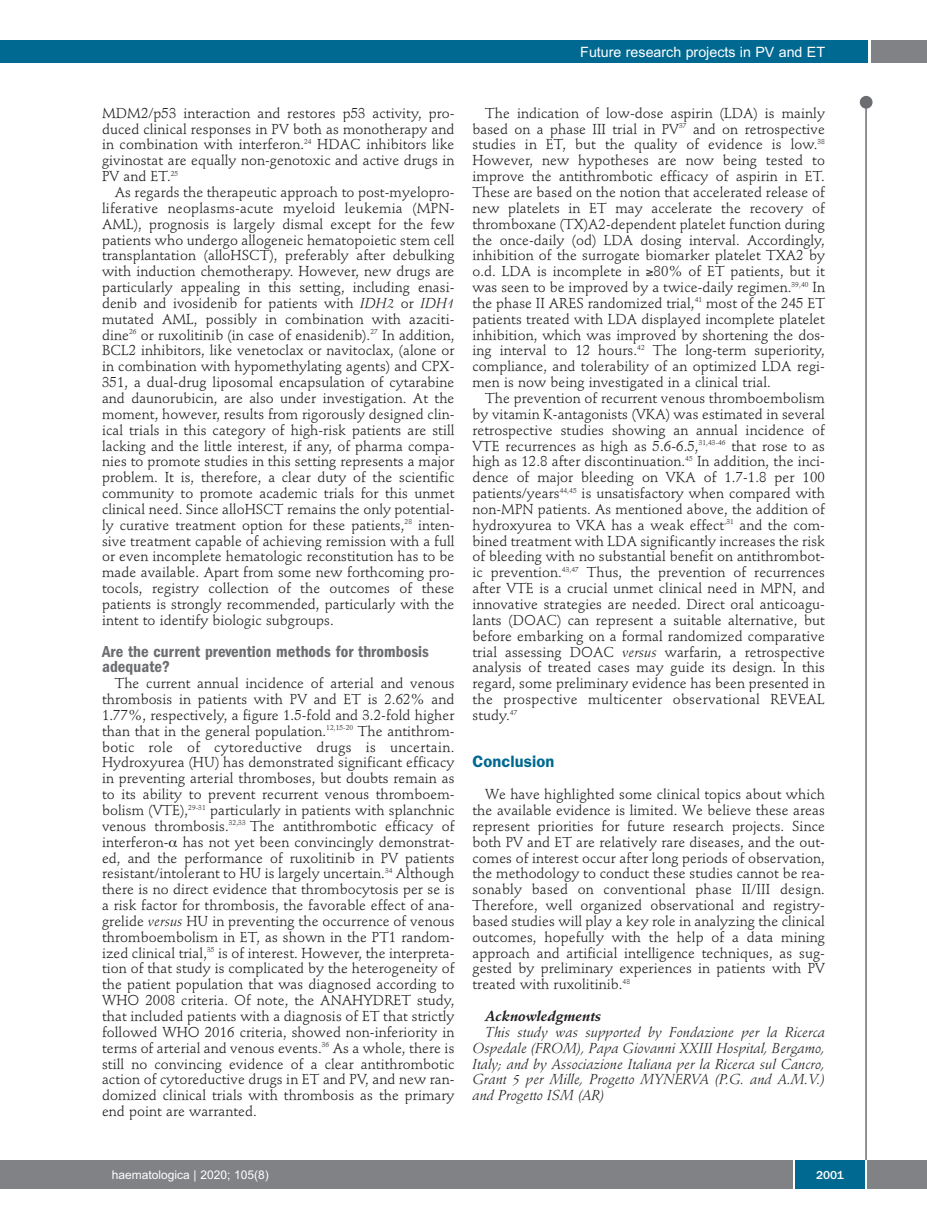
<style>
.page{position:relative;width:927px;height:1225px;background:#fff}
.page>*{position:absolute;margin:0;border:0;box-sizing:border-box;transform-origin:0 0}
.t1{font:600 condensed 16.5px/15.9px "Franklin Gothic";letter-spacing:.005em;color:#6c6d70}
.t2{font:600 16.5px "Franklin Gothic";letter-spacing:.005em;color:#006991}
.t3{font:14.25px/15.9px "Stempel Schneidler";letter-spacing:.005em;color:#231f20;text-align:justify}
.t4{font:italic 14.25px/15.9px "Stempel Schneidler";letter-spacing:.005em;color:#231f20;text-align:justify}
.t5{font:14.25px "Arial";color:#fff}
.t6{font:italic 700 14.25px "Stempel Schneidler";letter-spacing:.005em;color:#231f20}
.t7{font:12px "Arial";color:#fff}
.t8{font:500 12px "Franklin Gothic";color:#fff}
.s1{font-style:italic}
</style>
<div class="page">
<div style="left:0;top:40px;width:19px;height:22px;background:#006991"></div>
<div style="left:0;top:1160px;width:18px;height:28px;background:#808285"></div>
<div style="left:860px;top:96px;width:12px;height:13px;background:#6c6d70;border-radius:50%"></div>
<hr style="left:865px;top:98px;width:2px;height:1062px;background:#6c6d70">
<div style="left:871px;top:40px;width:56px;height:22px;background:#808285"></div>
<div style="left:18px;top:40px;width:849px;height:22px;background:#006991"></div>
<div style="left:17px;top:1160px;width:910px;height:28px;background:#808285"></div>
<div style="left:795px;top:1160px;width:70px;height:28px;background:#006991"></div>
<hr style="left:793px;top:1160px;width:2px;height:28px;background:#fff">
<hr style="left:865px;top:1160px;width:2px;height:28px;background:#fff">
<p class="t5" style="left:580px;top:44px;width:246px">Future research projects in PV and ET</p>
<p class="t3" style="left:102px;top:106px;width:354px">MDM2/p53 interaction and restores p53 activity, pro&shy;duced clinical responses in PV both as monotherapy and in combination with interferon.<sup>24</sup> HDAC inhibitors like givinostat are equally non-genotoxic and active drugs in PV and ET.<sup>25</sup></p>
<p class="t3" style="left:102px;top:185px;width:354px;text-indent:13px">As regards the therapeutic approach to post-myelopro&shy;liferative neoplasms-acute myeloid leukemia (MPN-AML), prognosis is largely dismal except for the few patients who undergo allogeneic hematopoietic stem cell transplantation (alloHSCT), preferably after debulking with induction chemotherapy. However, new drugs are particularly appealing in this setting, including enasi&shy;denib and ivosidenib for patients with <span class="s1">IDH2</span> or <span class="s1">IDH1 </span>mutated AML, possibly in combination with azaciti&shy;dine<sup>26</sup> or ruxolitinib (in case of enasidenib).<sup>27</sup> In addition, BCL2 inhibitors, like venetoclax or navitoclax, (alone or in combination with hypomethylating agents) and CPX-351, a dual-drug liposomal encapsulation of cytarabine and daunorubicin, are also under investigation. At the moment, however, results from rigorously designed clin&shy;ical trials in this category of high-risk patients are still lacking and the little interest, if any, of pharma compa&shy;nies to promote studies in this setting represents a major problem. It is, therefore, a clear duty of the scientific community to promote academic trials for this unmet clinical need. Since alloHSCT remains the only potential&shy;ly curative treatment option for these patients,<sup>28</sup> inten&shy;sive treatment capable of achieving remission with a full or even incomplete hematologic reconstitution has to be made available. Apart from some new forthcoming pro&shy;tocols, registry collection of the outcomes of these patients is strongly recommended, particularly with the intent to identify biologic subgroups.</p>
<p class="t1" style="left:102px;top:644px;width:328px">Are the current prevention methods for thrombosis adequate?</p>
<p class="t3" style="left:102px;top:677px;width:354px;text-indent:13px">The current annual incidence of arterial and venous thrombosis in patients with PV and ET is 2.62% and 1.77%, respectively, a figure 1.5-fold and 3.2-fold higher than that in the general population.<sup>12,15-20</sup> The antithrom&shy;botic role of cytoreductive drugs is uncertain.<br>Hydroxyurea (HU) has demonstrated significant efficacy in preventing arterial thromboses, but doubts remain as to its ability to prevent recurrent venous thromboem&shy;bolism (VTE),<sup>29-31</sup> particularly in patients with splanchnic venous thrombosis.<sup>32,33</sup> The antithrombotic efficacy of interferon- has not yet been convincingly demonstrat&shy;ed, and the performance of ruxolitinib in PV patients resistant/intolerant to HU is largely uncertain.<sup>34</sup> Although there is no direct evidence that thrombocytosis per se is a risk factor for thrombosis, the favorable effect of ana&shy;grelide <span class="s1">versus</span> HU in preventing the occurrence of venous thromboembolism in ET, as shown in the PT1 random&shy;ized clinical trial,<sup>35</sup> is of interest. However, the interpreta&shy;tion of that study is complicated by the heterogeneity of the patient population that was diagnosed according to WHO 2008 criteria. Of note, the ANAHYDRET study, that included patients with a diagnosis of ET that strictly followed WHO 2016 criteria, showed non-inferiority in terms of arterial and venous events.<sup>36</sup> As a whole, there is still no convincing evidence of a clear antithrombotic action of cytoreductive drugs in ET and PV, and new ran&shy;domized clinical trials with thrombosis as the primary end point are warranted.</p>
<p class="t3" style="left:472px;top:106px;width:354px;text-indent:13px">The indication of low-dose aspirin (LDA) is mainly based on a phase III trial in PV<sup>37</sup> and on retrospective studies in ET, but the quality of evidence is low.<sup>38<br></sup>However, new hypotheses are now being tested to improve the antithrombotic efficacy of aspirin in ET.<br>These are based on the notion that accelerated release of new platelets in ET may accelerate the recovery of thromboxane (TX)A2-dependent platelet function during the once-daily (od) LDA dosing interval. Accordingly, inhibition of the surrogate biomarker platelet TXA2 by o.d. LDA is incomplete in ≥80% of ET patients, but it was seen to be improved by a twice-daily regimen.<sup>39,40</sup> In the phase II ARES randomized trial,<sup>41</sup> most of the 245 ET patients treated with LDA displayed incomplete platelet inhibition, which was improved by shortening the dos&shy;ing interval to 12 hours.<sup>42</sup> The long-term superiority, compliance, and tolerability of an optimized LDA regi&shy;men is now being investigated in a clinical trial.</p>
<p class="t3" style="left:472px;top:391px;width:354px;text-indent:13px">The prevention of recurrent venous thromboembolism by vitamin K-antagonists (VKA) was estimated in several retrospective studies showing an annual incidence of VTE recurrences as high as 5.6-6.5,<sup>31,43-46</sup> that rose to as high as 12.8 after discontinuation.<sup>45</sup> In addition, the inci&shy;dence of major bleeding on VKA of 1.7-1.8 per 100 patients/years<sup>44,45</sup> is unsatisfactory when compared with non-MPN patients. As mentioned above, the addition of hydroxyurea to VKA has a weak effect<sup>,31</sup> and the com&shy;bined treatment with LDA significantly increases the risk of bleeding with no substantial benefit on antithrombot&shy;ic prevention.<sup>43,47</sup> Thus, the prevention of recurrences after VTE is a crucial unmet clinical need in MPN, and innovative strategies are needed. Direct oral anticoagu&shy;lants (DOAC) can represent a suitable alternative, but before embarking on a formal randomized comparative trial assessing DOAC <span class="s1">versus</span> warfarin, a retrospective analysis of treated cases may guide its design. In this regard, some preliminary evidence has been presented in the prospective multicenter observational REVEAL study.<sup>47</sup></p>
<p class="t2" style="left:472px;top:756px;width:83px">Conclusion</p>
<p class="t3" style="left:472px;top:787px;width:354px;text-indent:13px">We have highlighted some clinical topics about which the available evidence is limited. We believe these areas represent priorities for future research projects. Since both PV and ET are relatively rare diseases, and the out&shy;comes of interest occur after long periods of observation, the methodology to conduct these studies cannot be rea&shy;sonably based on conventional phase II/III design.<br>Therefore, well organized observational and registry&shy;based studies will play a key role in analyzing the clinical outcomes, hopefully with the help of a data mining approach and artificial intelligence techniques, as sug&shy;gested by preliminary experiences in patients with PV treated with ruxolitinib.<sup>48</sup></p>
<p class="t6" style="left:485px;top:1010px;width:118px">Acknowledgments</p>
<p class="t4" style="left:472px;top:1025px;width:354px;text-indent:13px">This study was supported by Fondazione per la Ricerca Ospedale (FROM), Papa Giovanni XXIII Hospital, Bergamo, Italy; and by Associazione Italiana per la Ricerca sul Cancro, Grant 5 per Mille, Progetto MYNERVA (P.G. and A.M.V.) and Progetto ISM (AR)</p>
<p class="t7" style="left:112px;top:1167px;width:158px">haematologica | 2020; 105(8)</p>
<p class="t8" style="left:816px;top:1167px;width:29px">2001</p>
</div>
